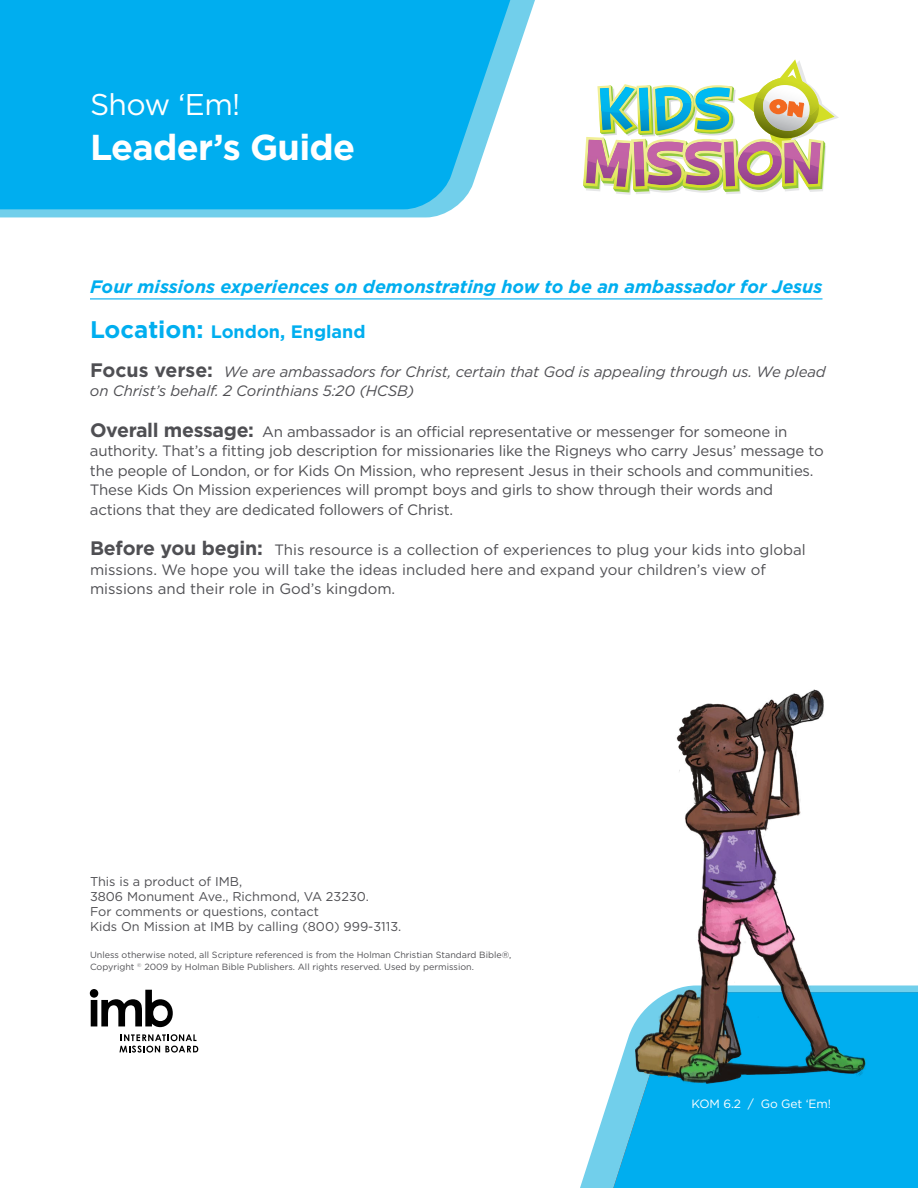
<style>
.page{position:relative;width:918px;height:1188px;background:#fff}
.page>*{position:absolute;margin:0;border:0;box-sizing:border-box;transform-origin:0 0}
.t1{font:700 36px "Gotham HTF";letter-spacing:-.02em;color:#fff}
.t2{font:30px "Gotham HTF";letter-spacing:-.02em;color:#fff}
.t3{font:italic 700 18px "Gotham HTF";color:#00aeef}
.t4{font:700 18px "Gotham HTF";color:#00aeef}
.t5{font:15px/19.5px "Gotham HTF";letter-spacing:-.015em;color:#4f4f53}
.t6{font:italic 15px/19.5px "Gotham HTF";letter-spacing:-.01em;color:#4f4f53}
.t7{font:12.75px/15px "Gotham HTF";color:#4f4f53}
.t8{font:12px "Gotham HTF";letter-spacing:-.01em;color:#fff}
.t9{font:9px/12px "Gotham HTF";color:#4f4f53}
.s1{font-size:24px}
.s2{font-weight:700;font-style:normal;font-size:19.5px}
.s3{font-weight:700;font-size:19.5px}
</style>
<div class="page">
<svg style="left:0;top:0;width:535px;height:217px"></svg>
<svg style="left:0;top:0;width:510px;height:209px;background:#0cb1ef"></svg>
<svg style="left:580px;top:985px;width:338px;height:203px"></svg>
<svg style="left:613px;top:992px;width:305px;height:196px;background:#10b2ef"></svg>
<hr style="left:90px;top:298px;width:733px;height:1px;background:#00aeef">
<svg style="left:583px;top:59px;width:256px;height:136px"></svg>
<img style="left:778px;top:104px;width:27px;height:6px">
<img style="left:635px;top:689px;width:232px;height:395px">
<svg style="left:90px;top:989px;width:83px;height:38px"></svg>
<svg style="left:119px;top:1034px;width:79px;height:19px"></svg>
<h2 class="t2" style="left:90px;top:88px;width:152px">Show ‘Em!</h2>
<h1 class="t1" style="left:90px;top:126px;width:267px">Leader’s Guide</h1>
<p class="t3" style="left:90px;top:276px;width:734px">Four missions experiences on demonstrating how to be an ambassador for Jesus</p>
<p class="t4" style="left:90px;top:321px;width:277px"><span class="s1">Location:</span> London, England</p>
<p class="t6" style="left:90px;top:362px;width:737px"><span class="s2">Focus verse:</span> We are ambassadors for Christ, certain that God is appealing through us. We plead on Christ’s behalf. 2 Corinthians 5:20 (HCSB)</p>
<p class="t5" style="left:90px;top:422px;width:735px"><span class="s3">Overall message:</span> An ambassador is an official representative or messenger for someone in authority. That’s a fitting job description for missionaries like the Rigneys who carry Jesus’ message to the people of London, or for Kids On Mission, who represent Jesus in their schools and communities.<br>These Kids On Mission experiences will prompt boys and girls to show through their words and actions that they are dedicated followers of Christ.</p>
<p class="t5" style="left:90px;top:540px;width:717px"><span class="s3">Before you begin:</span> This resource is a collection of experiences to plug your kids into global missions. We hope you will take the ideas included here and expand your children’s view of missions and their role in God’s kingdom.</p>
<p class="t7" style="left:90px;top:873px;width:313px">This is a product of IMB,<br>3806 Monument Ave., Richmond, VA 23230.<br>For comments or questions, contact<br>Kids On Mission at IMB by calling (800) 999-3113.</p>
<p class="t9" style="left:90px;top:948px;width:423px">Unless otherwise noted, all Scripture referenced is from the Holman Christian Standard Bible®,<br>Copyright <sup>©</sup> 2009 by Holman Bible Publishers. All rights reserved. Used by permission.</p>
<p class="t8" style="left:692px;top:1097px;width:141px">KOM 6.2 / Go Get ‘Em!</p>
</div>
